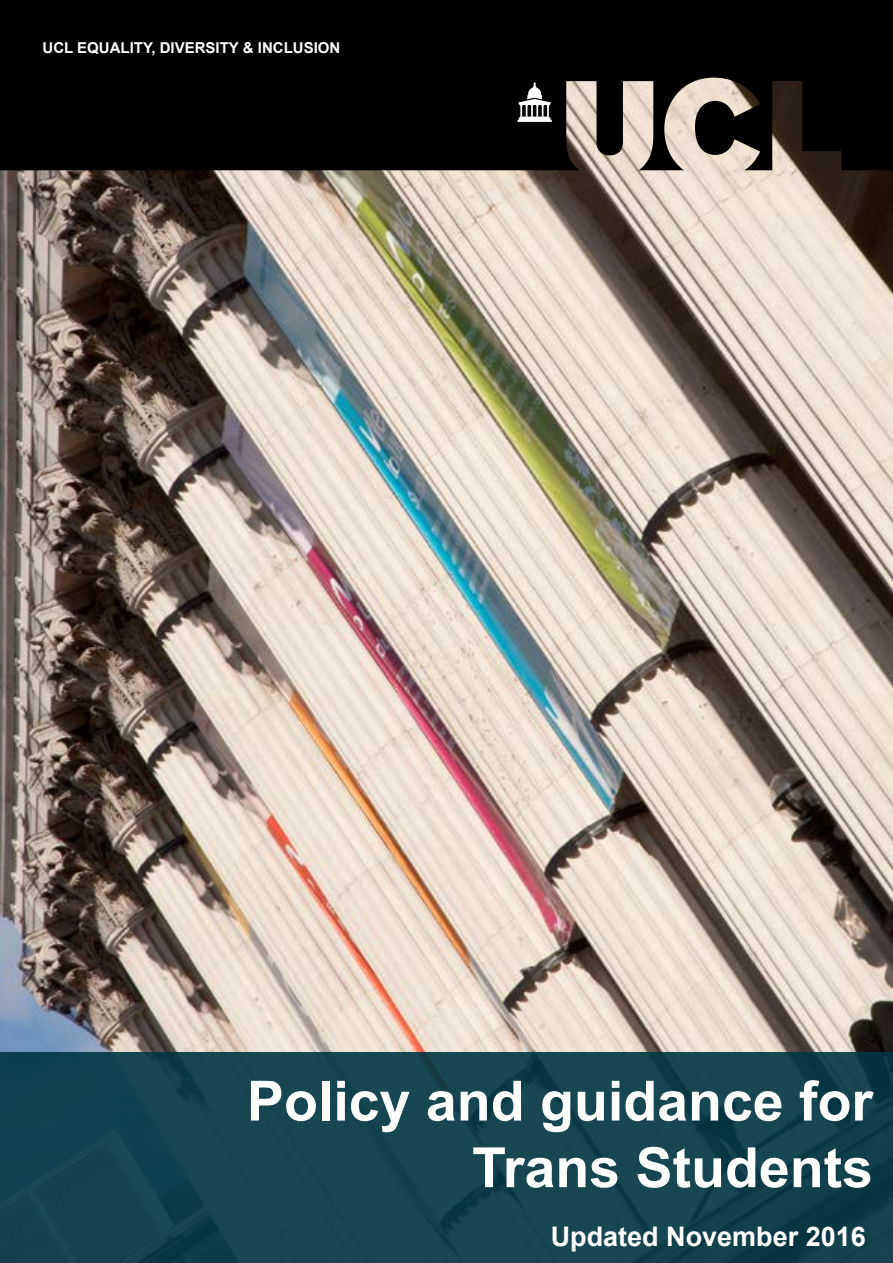
<style>
.page{position:relative;width:893px;height:1263px;background:#fff}
.page>*{position:absolute;margin:0;border:0;box-sizing:border-box;transform-origin:0 0}
.t1{font:700 55.5px/66.6px "Arial";color:#fff;text-align:right}
.t2{font:700 27px "Arial";color:#fff}
.t3{font:700 15px "Arial";color:#fff}
</style>
<div class="page">
<img style="left:0;top:170px;width:893px;height:882px">
<svg style="left:0;top:0;width:893px;height:170px;background:#110f0e"></svg>
<svg style="left:517px;top:82px;width:35px;height:40px"></svg>
<div style="left:0;top:1052px;width:893px;height:211px;background:linear-gradient(to right,#154552,#13414c)"></div>
<p class="t3" style="left:43px;top:38px;width:299px">UCL EQUALITY, DIVERSITY &amp; INCLUSION</p>
<p class="t1" style="left:247px;top:1069px;width:628px">Policy and guidance for<br>Trans Students</p>
<p class="t2" style="left:551px;top:1218px;width:317px">Updated November 2016</p>
</div>
